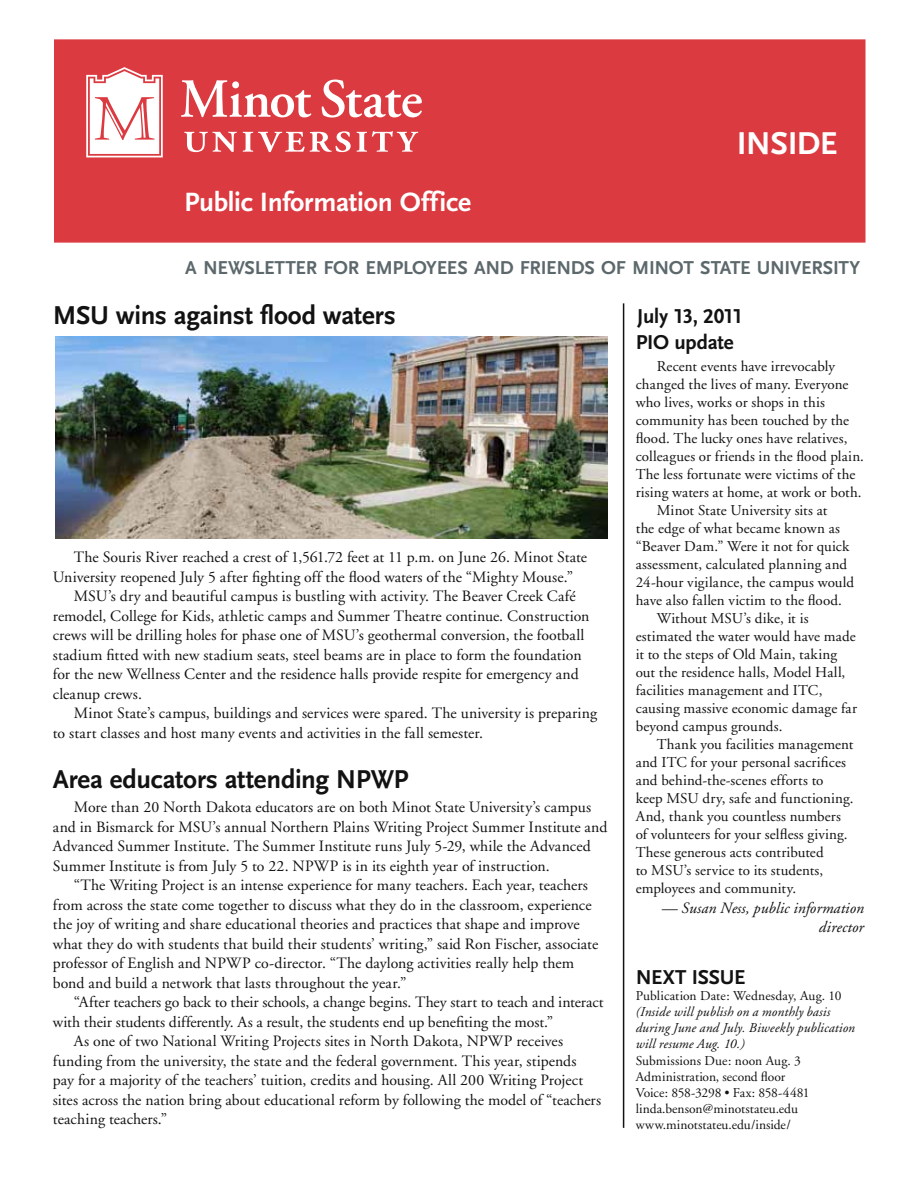
<style>
.page{position:relative;width:918px;height:1188px;background:#fff}
.page>*{position:absolute;margin:0;border:0;box-sizing:border-box;transform-origin:0 0}
.t1{font:700 33px "Scala Sans LF";color:#fff}
.t2{font:700 27.6px "Scala Sans";letter-spacing:-.01em;color:#fff}
.t3{font:700 27px "Scala Sans LF";letter-spacing:-.015em;color:#121212}
.t4{font:700 21px/26.1px "Scala Sans LF";letter-spacing:-.015em;color:#121212}
.t5{font:700 19.5px "Scala Sans LF";letter-spacing:-.01em;color:#5c686c}
.t6{font:15.75px/19.5px "Adobe Garamond";letter-spacing:.005em;color:#121212}
.t7{font:italic 15.75px/19.5px "Adobe Garamond";letter-spacing:.005em;color:#121212;text-align:right}
.t8{font:15px "Adobe Garamond";letter-spacing:.01em;color:#121212}
.t9{font:13.5px/16.2px "Adobe Garamond";letter-spacing:.005em;color:#121212}
.t10{font:italic 13.5px/16.2px "Adobe Garamond";letter-spacing:.01em;color:#121212}
</style>
<div class="page">
<hr style="left:623px;top:303px;width:1px;height:825px;background:#121212">
<div style="left:54px;top:39px;width:812px;height:204px;background:#db3a40;border:2px solid #db3a40"></div>
<svg style="left:86px;top:67px;width:336px;height:90px"></svg>
<img style="left:55px;top:336px;width:552px;height:203px">
<h2 class="t2" style="left:184px;top:187px;width:289px">Public Information Office</h2>
<h1 class="t1" style="left:737px;top:125px;width:15px">INSI</h1>
<h1 class="t1" style="left:797px;top:125px;width:42px">DE</h1>
<p class="t5" style="left:185px;top:257px;width:676px">A N EWSLETTER FO R EMPLOYEES AN D FRIEN DS O F MINOT STATE UNIVERSITY</p>
<h3 class="t3" style="left:53px;top:301px;width:344px">MSU WINS AGAINST FLOOD WATERS</h3>
<p class="t6" style="left:74px;top:548px;width:515px">The Souris River reached a crest of 1,561.72 feet at 11 p.m. on June 26. Minot State</p>
<p class="t6" style="left:53px;top:568px;width:522px">University reopened July 5 after fighting off the flood waters of the “Mighty Mouse.”</p>
<p class="t6" style="left:74px;top:587px;width:503px">MSU’s dry and beautiful campus is bustling with activity. The Beaver Creek Café</p>
<p class="t6" style="left:53px;top:607px;width:538px">remodel, College for Kids, athletic camps and Summer Theatre continue. Construction</p>
<p class="t6" style="left:53px;top:626px;width:533px">crews will be drilling holes for phase one of MSU’s geothermal conversion, the football</p>
<p class="t6" style="left:53px;top:646px;width:530px">stadium fitted with new stadium seats, steel beams are in place to form the foundation</p>
<p class="t6" style="left:53px;top:665px;width:527px">for the new Wellness Center and the residence halls provide respite for emergency and</p>
<p class="t6" style="left:53px;top:685px;width:91px">cleanup crews.</p>
<p class="t6" style="left:74px;top:704px;width:525px">Minot State’s campus, buildings and services were spared. The university is preparing</p>
<p class="t6" style="left:53px;top:724px;width:432px">to start classes and host many events and activities in the fall semester.</p>
<h3 class="t3" style="left:53px;top:765px;width:357px">AREA EDUCATORS ATTENDING NPWP</h3>
<p class="t6" style="left:53px;top:798px;width:556px;text-indent:21px">More than 20 North Dakota educators are on both Minot State University’s campus and in Bismarck for MSU’s annual Northern Plains Writing Project Summer Institute and Advanced Summer Institute. The Summer Institute runs July 5-29, while the Advanced Summer Institute is from July 5 to 22. NPWP is in its eighth year of instruction.</p>
<p class="t6" style="left:53px;top:876px;width:547px;text-indent:21px">“The Writing Project is an intense experience for many teachers. Each year, teachers from across the state come together to discuss what they do in the classroom, experience the joy of writing and share educational theories and practices that shape and improve what they do with students that build their students’ writing,” said Ron Fischer, associate professor of English and NPWP co-director. “The daylong activities really help them bond and build a network that lasts throughout the year.”</p>
<p class="t6" style="left:74px;top:993px;width:531px">“After teachers go back to their schools, a change begins. They start to teach and interact</p>
<p class="t6" style="left:53px;top:1012px;width:502px">with their students differently. As a result, the students end up benefiting the most.”</p>
<p class="t6" style="left:74px;top:1032px;width:491px">As one of two National Writing Projects sites in North Dakota, NPWP receives</p>
<p class="t6" style="left:53px;top:1051px;width:525px">funding from the university, the state and the federal government. This year, stipends</p>
<p class="t6" style="left:53px;top:1071px;width:532px">pay for a majority of the teachers’ tuition, credits and housing. All 200 Writing Project</p>
<p class="t6" style="left:53px;top:1090px;width:550px">sites across the nation bring about educational reform by following the model of “teachers</p>
<p class="t6" style="left:53px;top:1110px;width:116px">teaching teachers.”</p>
<h3 class="t4" style="left:636px;top:304px;width:109px">JULY 13, 2011<br>PIO UPDATE</h3>
<p class="t8" style="left:657px;top:359px;width:180px">Recent events have irrevocably</p>
<p class="t8" style="left:636px;top:377px;width:214px">changed the lives of many. Everyone</p>
<p class="t8" style="left:636px;top:395px;width:191px">who lives, works or shops in this</p>
<p class="t8" style="left:636px;top:413px;width:215px">community has been touched by the</p>
<p class="t8" style="left:636px;top:431px;width:213px">flood. The lucky ones have relatives,</p>
<p class="t8" style="left:636px;top:449px;width:230px">colleagues or friends in the flood plain.</p>
<p class="t8" style="left:636px;top:467px;width:221px">The less fortunate were victims of the</p>
<p class="t8" style="left:636px;top:485px;width:227px">rising waters at home, at work or both.</p>
<p class="t8" style="left:657px;top:503px;width:172px">Minot State University sits at</p>
<p class="t8" style="left:636px;top:521px;width:206px">the edge of what became known as</p>
<p class="t8" style="left:636px;top:539px;width:215px">“Beaver Dam.” Were it not for quick</p>
<p class="t8" style="left:636px;top:557px;width:213px">assessment, calculated planning and</p>
<p class="t8" style="left:636px;top:575px;width:220px">24-hour vigilance, the campus would</p>
<p class="t8" style="left:636px;top:593px;width:208px">have also fallen victim to the flood.</p>
<p class="t8" style="left:657px;top:611px;width:153px">Without MSU’s dike, it is</p>
<p class="t8" style="left:636px;top:629px;width:221px">estimated the water would have made</p>
<p class="t8" style="left:636px;top:647px;width:203px">it to the steps of Old Main, taking</p>
<p class="t8" style="left:636px;top:665px;width:211px">out the residence halls, Model Hall,</p>
<p class="t8" style="left:636px;top:683px;width:188px">facilities management and ITC,</p>
<p class="t8" style="left:636px;top:701px;width:223px">causing massive economic damage far</p>
<p class="t8" style="left:636px;top:719px;width:148px">beyond campus grounds.</p>
<p class="t8" style="left:657px;top:737px;width:198px">Thank you facilities management</p>
<p class="t8" style="left:636px;top:755px;width:212px">and ITC for your personal sacrifices</p>
<p class="t8" style="left:636px;top:773px;width:189px">and behind-the-scenes efforts to</p>
<p class="t8" style="left:636px;top:791px;width:219px">keep MSU dry, safe and functioning.</p>
<p class="t8" style="left:636px;top:809px;width:207px">And, thank you countless numbers</p>
<p class="t8" style="left:636px;top:827px;width:213px">of volunteers for your selfless giving.</p>
<p class="t8" style="left:636px;top:845px;width:189px">These generous acts contributed</p>
<p class="t8" style="left:636px;top:863px;width:189px">to MSU’s service to its students,</p>
<p class="t8" style="left:636px;top:881px;width:162px">employees and community.</p>
<p class="t7" style="left:662px;top:899px;width:204px">— Susan Ness, public information director</p>
<h3 class="t4" style="left:636px;top:964px;width:111px">NEXT ISSU E</h3>
<p class="t9" style="left:636px;top:988px;width:207px">Publication Date: Wednesday, Aug. 10</p>
<p class="t10" style="left:636px;top:1004px;width:221px">(Inside will publish on a monthly basis during June and July. Biweekly publication will resume Aug. 10.)</p>
<p class="t9" style="left:636px;top:1053px;width:175px">Submissions Due: noon Aug. 3<br>Administration, second floor<br>Voice: 858-3298 • Fax: 858-4481 linda.benson@minotstateu.edu www.minotstateu.edu/inside/</p>
</div>
